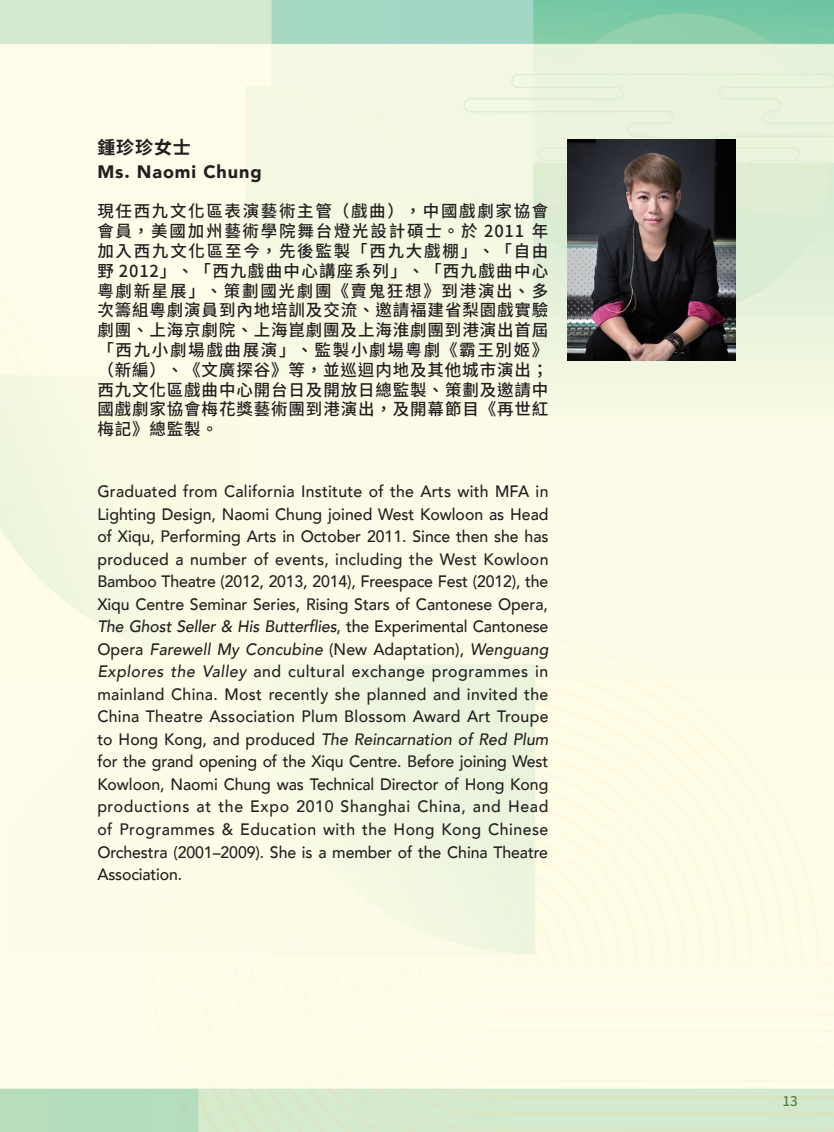
<style>
.page{position:relative;width:834px;height:1132px;background:#fff}
.page>*{position:absolute;margin:0;border:0;box-sizing:border-box;transform-origin:0 0}
.t1{font:900 18px "Avenir";letter-spacing:.05em;color:#231f20}
.t2{font:700 18px "Noto Sans CJ Ktc";letter-spacing:.05em;color:#231f20}
.t3{font:500 16.5px/22.5px "Avenir";letter-spacing:-.005em;color:#231f20;text-align:justify;scale:.96 1}
.t4{font:500 16.5px/19.8px "Noto Sans CJ Ktc";letter-spacing:.055em;color:#231f20;text-align:justify}
.t5{font:500 13.5px "Noto Sans CJ Ktc";color:#5a8442}
.s1{font-style:italic}
</style>
<div class="page">
<img style="left:0;top:0;width:833px;height:1131px">
<img style="left:567px;top:140px;width:168px;height:221px">
<p class="t2" style="left:97px;top:137px;width:95px">鍾珍珍女士</p>
<p class="t1" style="left:97px;top:156px;width:166px">Ms. Naomi Chung</p>
<p class="t4" style="left:97px;top:202px;width:452px">現任西九文化區表演藝術主管（戲曲），中國戲劇家協會會員，美國加州藝術學院舞台燈光設計碩士。於 2011 年加入西九文化區至今，先後監製「西九大戲棚」、「自由野 2012」、「西九戲曲中心講座系列」、「西九戲曲中心粵劇新星展」、策劃國光劇團《賣鬼狂想》到港演出、多次籌組粵劇演員到內地培訓及交流、邀請褔建省梨園戲實驗劇團、上海京劇院、上海崑劇團及上海淮劇團到港演出首屆「西九小劇場戲曲展演」、監製小劇場粵劇《霸王別姬》（新編）、《文廣探谷》等，並巡迴内地及其他城市演出；西九文化區戲曲中心開台日及開放日總監製、策劃及邀請中國戲劇家協會梅花獎藝術團到港演出，及開幕節目《再世紅梅記》總監製。</p>
<p class="t3" style="left:97px;top:479px;width:471px">Graduated from California Institute of the Arts with MFA in Lighting Design, Naomi Chung joined West Kowloon as Head of Xiqu, Performing Arts in October 2011. Since then she has produced a number of events, including the West Kowloon Bamboo Theatre (2012, 2013, 2014), Freespace Fest (2012), the Xiqu Centre Seminar Series, Rising Stars of Cantonese Opera, <span class="s1">The Ghost Seller &amp; His Butterflies</span>, the Experimental Cantonese Opera <span class="s1">Farewell My Concubine</span> (New Adaptation), <span class="s1">Wenguang Explores the Valley</span> and cultural exchange programmes in mainland China. Most recently she planned and invited the China Theatre Association Plum Blossom Award Art Troupe to Hong Kong, and produced <span class="s1">The Reincarnation of Red Plum </span>for the grand opening of the Xiqu Centre. Before joining West Kowloon, Naomi Chung was Technical Director of Hong Kong productions at the Expo 2010 Shanghai China, and Head of Programmes &amp; Education with the Hong Kong Chinese Orchestra (2001–2009). She is a member of the China Theatre Association.</p>
<p class="t5" style="left:782px;top:1092px;width:17px">13</p>
</div>
